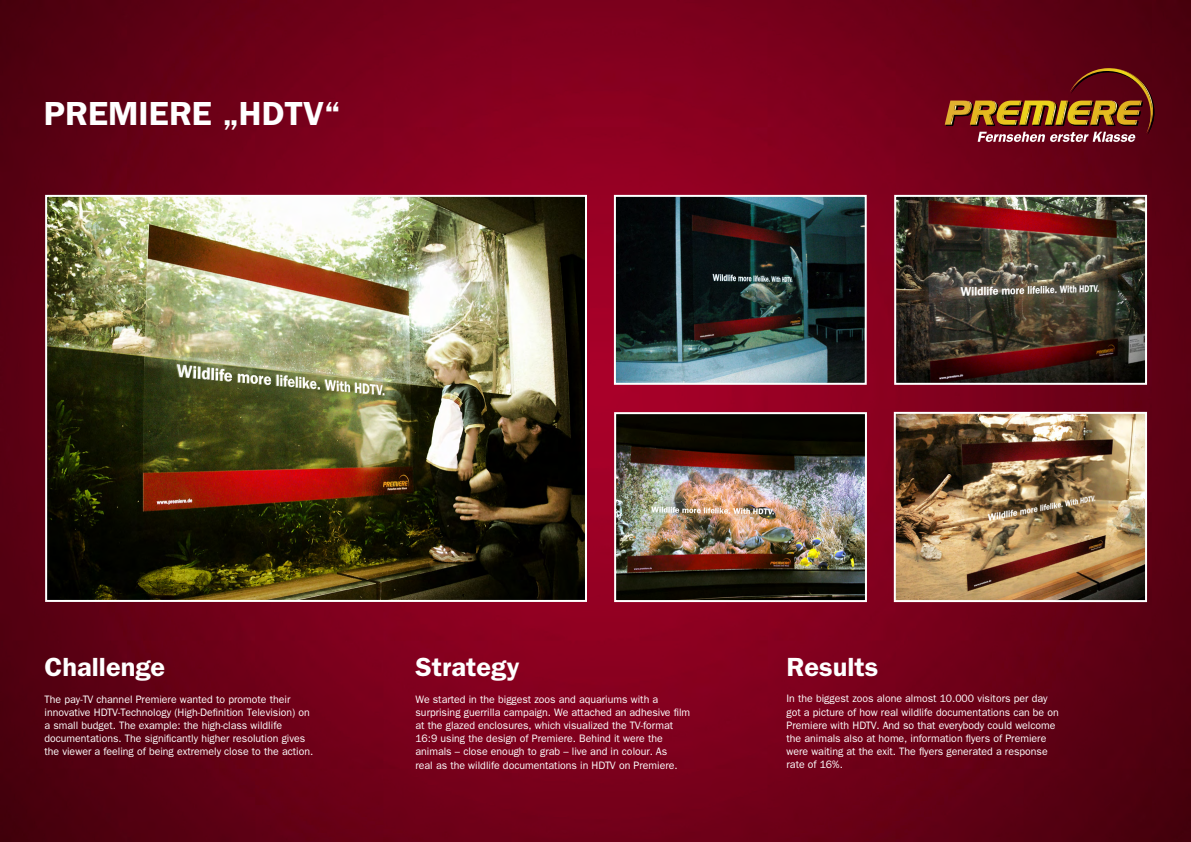
<style>
.page{position:relative;width:1191px;height:842px;background:#fff}
.page>*{position:absolute;margin:0;border:0;box-sizing:border-box;transform-origin:0 0}
.t1{font:600 33.5px "Premiere Gothic";color:#fff}
.t2{font:600 26.4px "Premiere Gothic";color:#fff}
.t3{font:10.8px/13.2px "Premiere Gothic";color:#fff}
</style>
<div class="page">
<img style="left:0;top:0;width:1191px;height:842px">
<img style="left:48px;top:198px;width:536px;height:401px">
<div style="left:45px;top:195px;width:542px;height:407px;border:2px solid #fff"></div>
<img style="left:897px;top:198px;width:247px;height:184px">
<div style="left:894px;top:195px;width:253px;height:190px;border:2px solid #fff"></div>
<img style="left:897px;top:415px;width:247px;height:184px">
<div style="left:894px;top:412px;width:253px;height:190px;border:2px solid #fff"></div>
<img style="left:617px;top:198px;width:246px;height:184px">
<div style="left:614px;top:195px;width:252px;height:190px;border:2px solid #fff"></div>
<img style="left:617px;top:415px;width:247px;height:184px">
<div style="left:614px;top:412px;width:253px;height:190px;border:2px solid #fff"></div>
<svg style="left:944px;top:68px;width:210px;height:74px;background:#7e3221"></svg>
<h1 class="t1" style="left:44px;top:94px;width:298px">PREMIERE „HDTV“</h1>
<h2 class="t2" style="left:45px;top:652px;width:122px">Challenge</h2>
<p class="t3" style="left:45px;top:692px;width:270px">The pay-TV channel Premiere wanted to promote their innovative HDTV-Technology (High-Definition Television) on a small budget. The example: the high-class wildlife documentations. The significantly higher resolution gives the viewer a feeling of being extremely close to the action.</p>
<h2 class="t2" style="left:415px;top:652px;width:105px">Strategy</h2>
<p class="t3" style="left:415px;top:692px;width:276px">We started in the biggest zoos and aquariums with a surprising guerrilla campaign. We attached an adhesive film at the glazed enclosures, which visualized the TV-format 16:9 using the design of Premiere. Behind it were the animals – close enough to grab – live and in colour. As<br>real as the wildlife documentations in HDTV on Premiere.</p>
<h2 class="t2" style="left:786px;top:651px;width:93px">Results</h2>
<p class="t3" style="left:786px;top:692px;width:274px">In the biggest zoos alone almost 10.000 visitors per day got a picture of how real wildlife documentations can be on Premiere with HDTV. And so that everybody could welcome the animals also at home, information flyers of Premiere were waiting at the exit. The flyers generated a response rate of 16%.</p>
</div>
